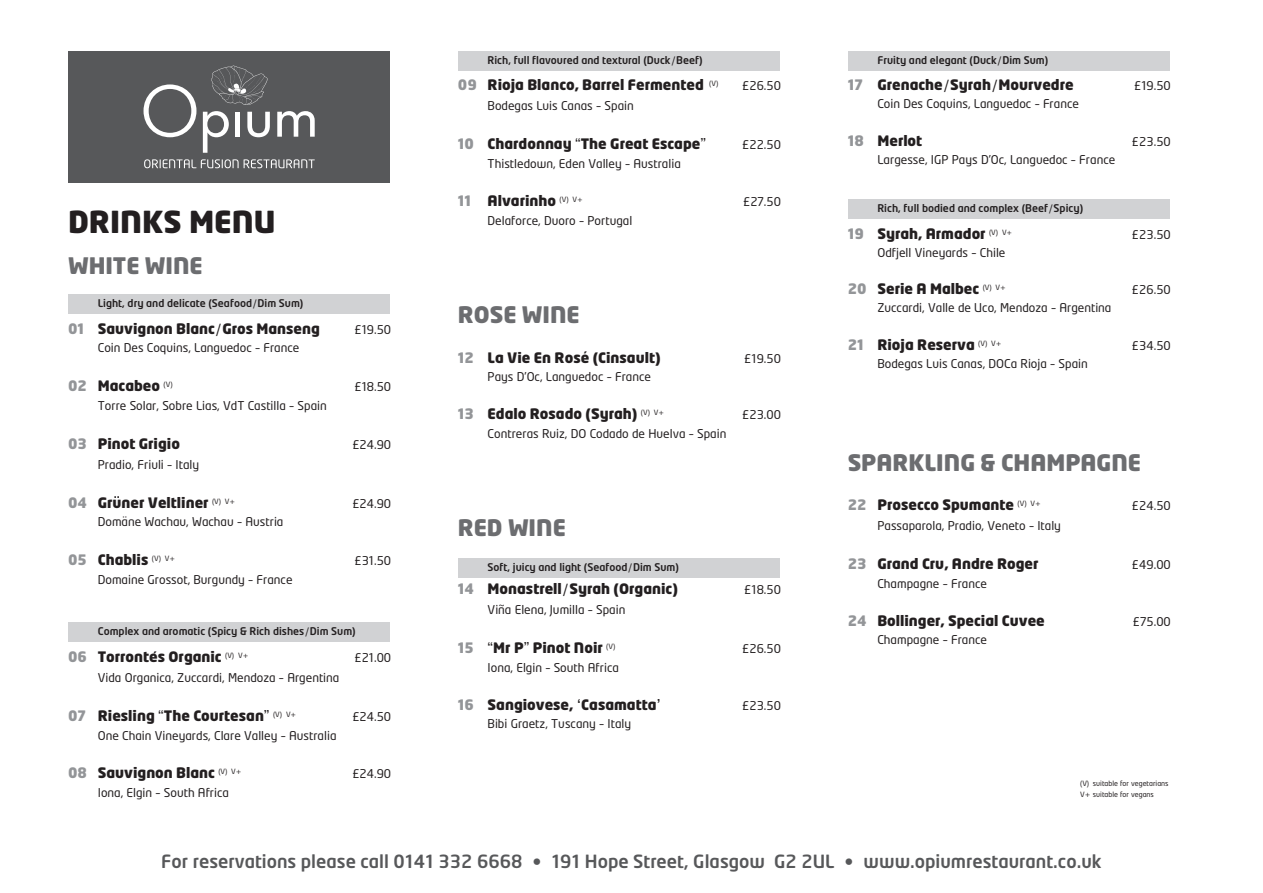
<style>
.page{position:relative;width:1263px;height:893px;background:#fff}
.page>*{position:absolute;margin:0;border:0;box-sizing:border-box;transform-origin:0 0}
.t1{font:900 30px "Neo Tech";color:#231f20}
.t2{font:900 22.5px "Neo Tech";color:#6c6d70}
.t3{font:500 18px "Neo Tech";color:#57585a}
.t4{font:900 14.25px "Neo Tech";color:#231f20}
.t5{font:700 condensed 14.25px "Helvetica Neue";color:#231f20}
.t6{font:12px "Neo Tech";color:#231f20}
.t7{font:500 12px "Neo Tech";color:#231f20}
.t8{font:12px "Lucida Grande";color:#231f20}
.t9{font:500 10.5px "Neo Tech";color:#231f20}
.t10{font:9px "Lucida Grande";color:#231f20}
.t11{font:7.2px/10.5px "Neo Tech";color:#231f20}
.s1{font-family:"Lucida Grande";font-weight:400}
.s2{color:#939598}
.s3{font-family:"Lucida Grande"}
.s4{font-family:"Helvetica Neue"}
</style>
<div class="page">
<div style="left:68px;top:51px;width:322px;height:132px;background:#57585a"></div>
<svg style="left:211px;top:66px;width:57px;height:39px"></svg>
<svg style="left:144px;top:84px;width:52px;height:53px"></svg>
<svg style="left:203px;top:111px;width:26px;height:42px"></svg>
<div style="left:235px;top:112px;width:5px;height:25px;background:#fff"></div>
<svg style="left:247px;top:112px;width:23px;height:25px"></svg>
<svg style="left:277px;top:111px;width:38px;height:26px"></svg>
<svg style="left:144px;top:159px;width:171px;height:9px"></svg>
<div style="left:68px;top:295px;width:322px;height:19px;background:#d1d2d4"></div>
<div style="left:68px;top:622px;width:322px;height:19px;background:#d1d2d4"></div>
<div style="left:848px;top:51px;width:321px;height:19px;background:#d1d2d4"></div>
<div style="left:458px;top:51px;width:322px;height:19px;background:#d1d2d4"></div>
<div style="left:458px;top:558px;width:322px;height:19px;background:#d1d2d4"></div>
<div style="left:848px;top:200px;width:321px;height:19px;background:#d1d2d4"></div>
<h1 class="t1" style="left:68px;top:210px;width:209px">DRINKS MENU</h1>
<h2 class="t2" style="left:68px;top:256px;width:136px">WHITE WINE</h2>
<p class="t9" style="left:98px;top:299px;width:207px">Light, dry and delicate (Seafood<span class="s1">/</span>Dim Sum)</p>
<p class="t4" style="left:68px;top:323px;width:253px"><span class="s2">01</span> Sauvignon Blanc<span class="s1">/</span>Gros Manseng</p>
<p class="t6" style="left:354px;top:325px;width:38px">£19.50</p>
<p class="t6" style="left:98px;top:343px;width:203px">Coin Des Coquins, Languedoc – France</p>
<p class="t4" style="left:68px;top:380px;width:106px"><span class="s2">02</span> Macabeo <sup>(V)</sup></p>
<p class="t6" style="left:354px;top:382px;width:38px">£18.50</p>
<p class="t6" style="left:98px;top:401px;width:230px">Torre Solar, Sobre Lias, VdT Castilla – Spain</p>
<p class="t4" style="left:68px;top:438px;width:113px"><span class="s2">03</span> Pinot Grigio</p>
<p class="t6" style="left:352px;top:440px;width:40px">£24.90</p>
<p class="t6" style="left:98px;top:460px;width:103px">Pradio, Friuli – Italy</p>
<p class="t4" style="left:68px;top:497px;width:169px"><span class="s2">04</span> Gruner Veltliner <sup>(V)</sup> <sup>V</sup><sup>+</sup></p>
<p class="t6" style="left:352px;top:499px;width:40px">£24.90</p>
<p class="t6" style="left:98px;top:517px;width:187px">Domane Wachau, Wachau – Austria</p>
<p class="t4" style="left:68px;top:554px;width:109px"><span class="s2">05</span> Chablis <sup>(V)</sup> <sup>V</sup><sup>+</sup></p>
<p class="t6" style="left:354px;top:556px;width:38px">£31.50</p>
<p class="t6" style="left:98px;top:575px;width:196px">Domaine Grossot, Burgundy – France</p>
<p class="t7" style="left:114px;top:489px;width:8px">..</p>
<p class="t8" style="left:121px;top:514px;width:9px">¨</p>
<p class="t9" style="left:98px;top:627px;width:259px">Complex and aromatic (Spicy &amp; Rich dishes<span class="s1">/</span>Dim Sum)</p>
<p class="t5" style="left:153px;top:645px;width:5px">´</p>
<p class="t4" style="left:68px;top:651px;width:182px"><span class="s2">06</span> Torrontes Organic <sup>(V)</sup> <sup>V</sup><sup>+</sup></p>
<p class="t6" style="left:354px;top:653px;width:38px">£21.00</p>
<p class="t6" style="left:98px;top:673px;width:243px">Vida Organica, Zuccardi, Mendoza – Argentina</p>
<p class="t4" style="left:68px;top:710px;width:230px"><span class="s2">07</span> Riesling <span class="s1">“</span>The Courtesan<span class="s1">”</span> <sup>(V)</sup> <sup>V</sup><sup>+</sup></p>
<p class="t6" style="left:352px;top:712px;width:40px">£24.50</p>
<p class="t6" style="left:98px;top:731px;width:240px">One Chain Vineyards, Clare Valley – Australia</p>
<p class="t4" style="left:68px;top:767px;width:175px"><span class="s2">08</span> Sauvignon Blanc <sup>(V)</sup> <sup>V</sup><sup>+</sup></p>
<p class="t6" style="left:352px;top:769px;width:40px">£24.90</p>
<p class="t6" style="left:98px;top:788px;width:133px">Iona, Elgin – South Africa</p>
<p class="t9" style="left:488px;top:56px;width:216px">Rich, full flavoured and textural (Duck<span class="s1">/</span>Beef)</p>
<p class="t9" style="left:877px;top:56px;width:172px">Fruity and elegant (Duck<span class="s1">/</span>Dim Sum)</p>
<p class="t4" style="left:458px;top:79px;width:262px"><span class="s2">09</span> Rioja Blanco, Barrel Fermented <sup>(V)</sup></p>
<p class="t6" style="left:742px;top:81px;width:40px">£26.50</p>
<p class="t6" style="left:488px;top:101px;width:148px">Bodegas Luis Canas – Spain</p>
<p class="t4" style="left:458px;top:138px;width:250px"><span class="s2">10</span> Chardonnay <span class="s1">“</span>The Great Escape<span class="s1">”</span></p>
<p class="t6" style="left:742px;top:140px;width:40px">£22.50</p>
<p class="t6" style="left:488px;top:159px;width:195px">Thistledown, Eden Valley – Australia</p>
<p class="t4" style="left:458px;top:195px;width:126px"><span class="s2">11</span> Alvarinho <sup>(V)</sup> <sup>V</sup><sup>+</sup></p>
<p class="t6" style="left:743px;top:197px;width:39px">£27.50</p>
<p class="t6" style="left:488px;top:216px;width:146px">Delaforce, Duoro – Portugal</p>
<h2 class="t2" style="left:458px;top:305px;width:123px">ROSE WINE</h2>
<p class="t4" style="left:458px;top:352px;width:204px"><span class="s2">12</span> La Vie En Rose (Cinsault)</p>
<p class="t6" style="left:744px;top:354px;width:38px">£19.50</p>
<p class="t6" style="left:488px;top:372px;width:165px">Pays D’Oc, Languedoc – France</p>
<p class="t4" style="left:458px;top:408px;width:208px"><span class="s2">13</span> Edalo Rosado (Syrah) <sup>(V)</sup> <sup>V</sup><sup>+</sup></p>
<p class="t6" style="left:742px;top:410px;width:40px">£23.00</p>
<p class="t6" style="left:488px;top:429px;width:240px">Contreras Ruiz, DO Codado de Huelva – Spain</p>
<p class="t5" style="left:583px;top:345px;width:5px">´</p>
<h2 class="t2" style="left:458px;top:518px;width:109px">RED WINE</h2>
<p class="t9" style="left:488px;top:563px;width:193px">Soft, juicy and light (Seafood<span class="s1">/</span>Dim Sum)</p>
<p class="t4" style="left:458px;top:583px;width:222px"><span class="s2">14</span> Monastrell<span class="s1">/</span>Syrah (Organic)</p>
<p class="t6" style="left:744px;top:585px;width:38px">£18.50</p>
<p class="t6" style="left:488px;top:605px;width:139px">Vina Elena, Jumilla – Spain</p>
<p class="t4" style="left:458px;top:642px;width:159px"><span class="s2">15</span> <span class="s1">“</span>Mr P<span class="s1">”</span> Pinot Noir <sup>(V)</sup></p>
<p class="t6" style="left:742px;top:644px;width:40px">£26.50</p>
<p class="t6" style="left:488px;top:663px;width:133px">Iona, Elgin – South Africa</p>
<p class="t4" style="left:458px;top:699px;width:205px"><span class="s2">16</span> Sangiovese, <span class="s1">‘</span>Casamatta<span class="s1">’</span></p>
<p class="t6" style="left:742px;top:701px;width:40px">£23.50</p>
<p class="t6" style="left:488px;top:719px;width:145px">Bibi Graetz, Tuscany – Italy</p>
<p class="t10" style="left:499px;top:600px;width:7px">~</p>
<p class="t4" style="left:848px;top:79px;width:227px"><span class="s2">17</span> Grenache<span class="s1">/</span>Syrah<span class="s1">/</span>Mourvedre</p>
<p class="t6" style="left:1134px;top:81px;width:38px">£19.50</p>
<p class="t6" style="left:877px;top:99px;width:203px">Coin Des Coquins, Languedoc – France</p>
<p class="t4" style="left:848px;top:135px;width:76px"><span class="s2">18</span> Merlot</p>
<p class="t6" style="left:1132px;top:137px;width:40px">£23.50</p>
<p class="t6" style="left:877px;top:155px;width:239px">Largesse, IGP Pays D’Oc, Languedoc – France</p>
<p class="t9" style="left:877px;top:204px;width:207px">Rich, full bodied and complex (Beef<span class="s1">/</span>Spicy)</p>
<p class="t4" style="left:848px;top:228px;width:166px"><span class="s2">19</span> Syrah, Armador <sup>(V)</sup> <sup>V</sup><sup>+</sup></p>
<p class="t6" style="left:1132px;top:230px;width:40px">£23.50</p>
<p class="t6" style="left:877px;top:248px;width:130px">Odfjell Vineyards – Chile</p>
<p class="t4" style="left:848px;top:283px;width:160px"><span class="s2">20</span> Serie A Malbec <sup>(V)</sup> <sup>V</sup><sup>+</sup></p>
<p class="t6" style="left:1132px;top:285px;width:40px">£26.50</p>
<p class="t6" style="left:877px;top:303px;width:236px">Zuccardi, Valle de Uco, Mendoza – Argentina</p>
<p class="t4" style="left:848px;top:339px;width:155px"><span class="s2">21</span> Rioja Reserva <sup>(V)</sup> <sup>V</sup><sup>+</sup></p>
<p class="t6" style="left:1132px;top:341px;width:40px">£34.50</p>
<p class="t6" style="left:877px;top:359px;width:212px">Bodegas Luis Canas, DOCa Rioja – Spain</p>
<h2 class="t2" style="left:848px;top:454px;width:295px">SPARKLING &amp; CHAMPAGNE</h2>
<p class="t4" style="left:848px;top:499px;width:195px"><span class="s2">22</span> Prosecco Spumante <sup>(V)</sup> <sup>V</sup><sup>+</sup></p>
<p class="t6" style="left:1132px;top:501px;width:40px">£24.50</p>
<p class="t6" style="left:877px;top:521px;width:185px">Passaparola, Pradio, Veneto – Italy</p>
<p class="t4" style="left:848px;top:558px;width:192px"><span class="s2">23</span> Grand Cru, Andre Roger</p>
<p class="t6" style="left:1132px;top:560px;width:40px">£49.00</p>
<p class="t6" style="left:877px;top:579px;width:111px">Champagne – France</p>
<p class="t4" style="left:848px;top:615px;width:199px"><span class="s2">24</span> Bollinger, Special Cuvee</p>
<p class="t6" style="left:1133px;top:617px;width:39px">£75.00</p>
<p class="t6" style="left:877px;top:635px;width:111px">Champagne – France</p>
<p class="t11" style="left:1080px;top:779px;width:90px">(V) suitable for vegetarians<br>V<span class="s3">+</span> suitable for vegans</p>
<h3 class="t3" style="left:161px;top:854px;width:942px">For reservations please call 0141 332 6668 <span class="s4">•</span> 191 Hope Street, Glasgow G2 2UL <span class="s4">•</span> www.opiumrestaurant.co.uk</h3>
</div>
